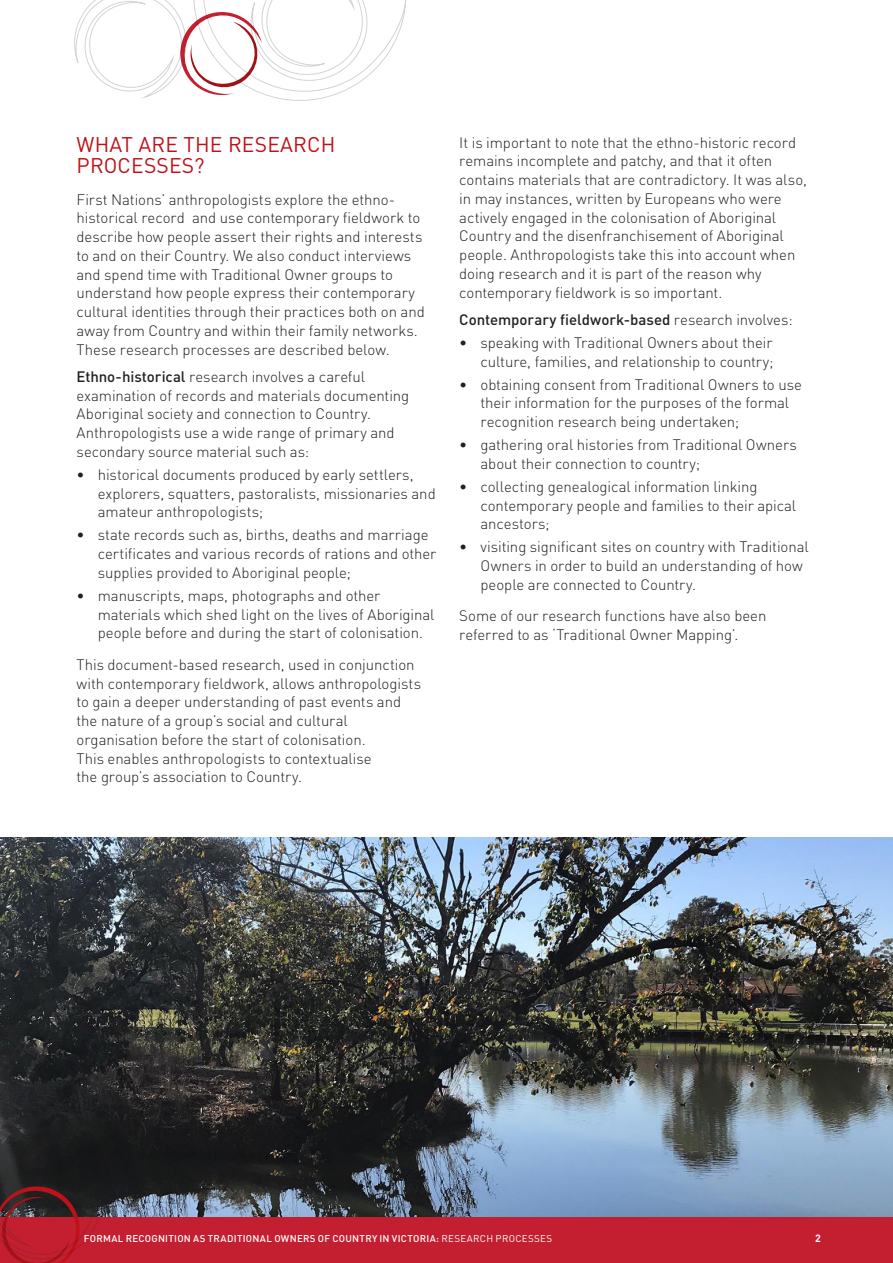
<style>
.page{position:relative;width:893px;height:1263px;background:#fff}
.page>*{position:absolute;margin:0;border:0;box-sizing:border-box;transform-origin:0 0}
.H3_-_14_14pt_Light{font:21px/21px "DINOT";letter-spacing:.01em;color:#be1119}
.Body_Text_Plain{font:300 15px/18.8px "DINOT";letter-spacing:-.005em;color:#231f20}
.Body_-_dot__no_space{font:300 15px/18.8px "DINOT";letter-spacing:-.005em;color:#231f20}
.Body_-_DOT_points{font:300 15px/18.8px "DINOT";letter-spacing:-.005em;color:#231f20}
.Body_Text_Plain_-_no{font:300 15px/18.8px "DINOT";letter-spacing:-.005em;color:#231f20}
.Body_Text_Plain_-_no-2{font:500 15px "DINOT";color:#231f20}
.t1{font:700 10.5px "DINOT";color:#fff}
.t2{font:500 9.75px "DINOT";letter-spacing:.03em;color:#fff}
.s1{font-weight:500}
.s2{font-weight:300}
.s3{font-weight:400}
</style>
<div class="page">
<img style="left:0;top:838px;width:893px;height:379px">
<svg style="left:74px;top:0;width:332px;height:101px"></svg>
<div style="left:0;top:1217px;width:893px;height:46px;background:#c41f30"></div>
<svg style="left:0;top:1141px;width:109px;height:122px"></svg>
<p class="H3_-_14_14pt_Light" style="left:77px;top:134px;width:260px">WHAT ARE THE RESEARCH<br>PROCESSES?</p>
<p class="Body_Text_Plain" style="left:77px;top:190px;width:350px">First Nations’ anthropologists explore the ethno&shy;historical record and use contemporary fieldwork to describe how people assert their rights and interests to and on their Country. We also conduct interviews and spend time with Traditional Owner groups to understand how people express their contemporary cultural identities through their practices both on and away from Country and within their family networks.<br>These research processes are described below.</p>
<p class="Body_Text_Plain_-_no" style="left:77px;top:367px;width:334px"><span class="s1">Ethno-historical</span> research involves a careful examination of records and materials documenting Aboriginal society and connection to Country.<br>Anthropologists use a wide range of primary and secondary source material such as:</p>
<p class="Body_-_dot__no_space" style="left:98px;top:465px;width:339px;text-indent:-21px">• historical documents produced by early settlers, explorers, squatters, pastoralists, missionaries and amateur anthropologists;</p>
<p class="Body_-_dot__no_space" style="left:98px;top:525px;width:340px;text-indent:-21px">• state records such as, births, deaths and marriage certificates and various records of rations and other supplies provided to Aboriginal people;</p>
<p class="Body_-_DOT_points" style="left:98px;top:586px;width:338px;text-indent:-21px">• manuscripts, maps, photographs and other materials which shed light on the lives of Aboriginal people before and during the start of colonisation.</p>
<p class="Body_Text_Plain" style="left:77px;top:655px;width:346px">This document-based research, used in conjunction with contemporary fieldwork, allows anthropologists to gain a deeper understanding of past events and the nature of a group’s social and cultural organisation before the start of colonisation.<br>This enables anthropologists to contextualise<br>the group’s association to Country.</p>
<p class="Body_Text_Plain" style="left:459px;top:133px;width:349px">It is important to note that the ethno-historic record remains incomplete and patchy, and that it often contains materials that are contradictory. It was also, in may instances, written by Europeans who were actively engaged in the colonisation of Aboriginal Country and the disenfranchisement of Aboriginal people. Anthropologists take this into account when doing research and it is part of the reason why contemporary fieldwork is so important.</p>
<p class="Body_Text_Plain_-_no-2" style="left:459px;top:310px;width:335px">Contemporary fieldwork-based <span class="s2">research involves:</span></p>
<p class="Body_-_dot__no_space" style="left:459px;top:333px;width:316px;text-align:right">• speaking with Traditional Owners about their culture, families, and relationship to country;</p>
<p class="Body_-_dot__no_space" style="left:480px;top:375px;width:323px;text-indent:-21px">• obtaining consent from Traditional Owners to use their information for the purposes of the formal recognition research being undertaken;</p>
<p class="Body_-_dot__no_space" style="left:480px;top:435px;width:318px;text-indent:-21px">• gathering oral histories from Traditional Owners about their connection to country;</p>
<p class="Body_-_dot__no_space" style="left:480px;top:477px;width:317px;text-indent:-21px">• collecting genealogical information linking contemporary people and families to their apical ancestors;</p>
<p class="Body_-_DOT_points" style="left:480px;top:537px;width:330px;text-indent:-21px">• visiting significant sites on country with Traditional<br>Owners in order to build an understanding of how people are connected to Country.</p>
<p class="Body_Text_Plain" style="left:459px;top:606px;width:309px">Some of our research functions have also been referred to as ‘Traditional Owner Mapping’.</p>
<p class="t2" style="left:84px;top:1232px;width:470px">FORMAL RECOGNITION AS TRADITIONAL OWNERS OF COUNTRY IN VICTORIA: <span class="s3">RESEARCH PROCESSES</span></p>
<p class="t1" style="left:815px;top:1231px;width:7px">2</p>
</div>
